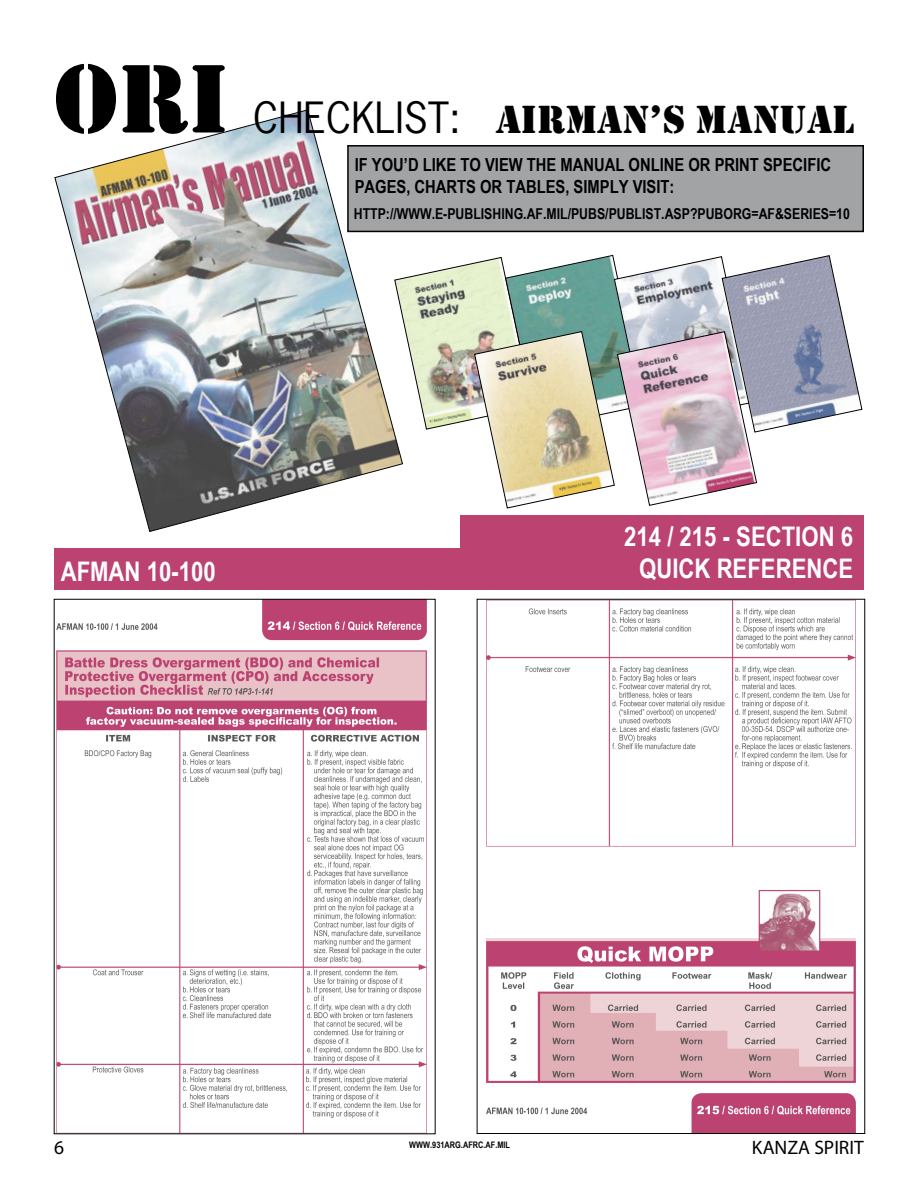
<style>
.page{position:relative;width:918px;height:1188px;background:#fff}
.page>*{position:absolute;margin:0;border:0;box-sizing:border-box;transform-origin:0 0}
.t1{font:90px "Stencil Std";color:#000}
.t2{font:40.5px "Stencil";color:#000}
.t3{font:700 27px "Arial Narrow";color:#fff}
.t4{font:19.5px "Myriad Pro";color:#000}
.t5{font:700 18px/21.6px "Arial Narrow";color:#000}
.t6{font:700 15px "Arial Narrow";color:#000}
.t7{font:700 9px "Arial Narrow";color:#000}
.s1{font-family:"News Gothic Std"}
</style>
<div class="page">
<img style="left:54px;top:109px;width:349px;height:423px">
<img style="left:56px;top:601px;width:371px;height:531px">
<img style="left:486px;top:601px;width:370px;height:531px">
<div style="left:348px;top:146px;width:515px;height:85px;background:#a1a3a5"></div>
<div style="left:347px;top:145px;width:517px;height:87px;border:2px solid #000"></div>
<div style="left:54px;top:548px;width:810px;height:41px;background:#bc4271"></div>
<div style="left:461px;top:515px;width:403px;height:62px;background:#bc4271"></div>
<img style="left:394px;top:255px;width:468px;height:253px">
<h1 class="t1" style="left:54px;top:41px;width:176px">ORI</h1>
<h2 class="t2" style="left:253px;top:96px;width:602px"><span class="s1">CHECKLIST:</span> AIRMAN’S MANUAL</h2>
<p class="t5" style="left:355px;top:153px;width:478px">IF YOU’D LIKE TO VIEW THE MANUAL ONLINE OR PRINT SPECIFIC<br>PAGES, CHARTS OR TABLES, SIMPLY VISIT:</p>
<p class="t6" style="left:354px;top:202px;width:498px">HTTP://WWW.E-PUBLISHING.AF.MIL/PUBS/PUBLIST.ASP?PUBORG=AF&amp;SERIES=10</p>
<h3 class="t3" style="left:624px;top:516px;width:127px">214 / 215 - SECTION</h3>
<h3 class="t3" style="left:841px;top:516px;width:14px">6</h3>
<h3 class="t3" style="left:61px;top:551px;width:17px">AFMAN</h3>
<h3 class="t3" style="left:147px;top:551px;width:70px">10-100</h3>
<h3 class="t3" style="left:639px;top:548px;width:32px">QUICK</h3>
<h3 class="t3" style="left:717px;top:548px;width:16px">REFERENCE</h3>
<p class="t7" style="left:409px;top:1138px;width:102px">WWW.931ARG.AFRC.AF.MIL</p>
<p class="t4" style="left:752px;top:1136px;width:113px">KANZA SPIRIT</p>
</div>
